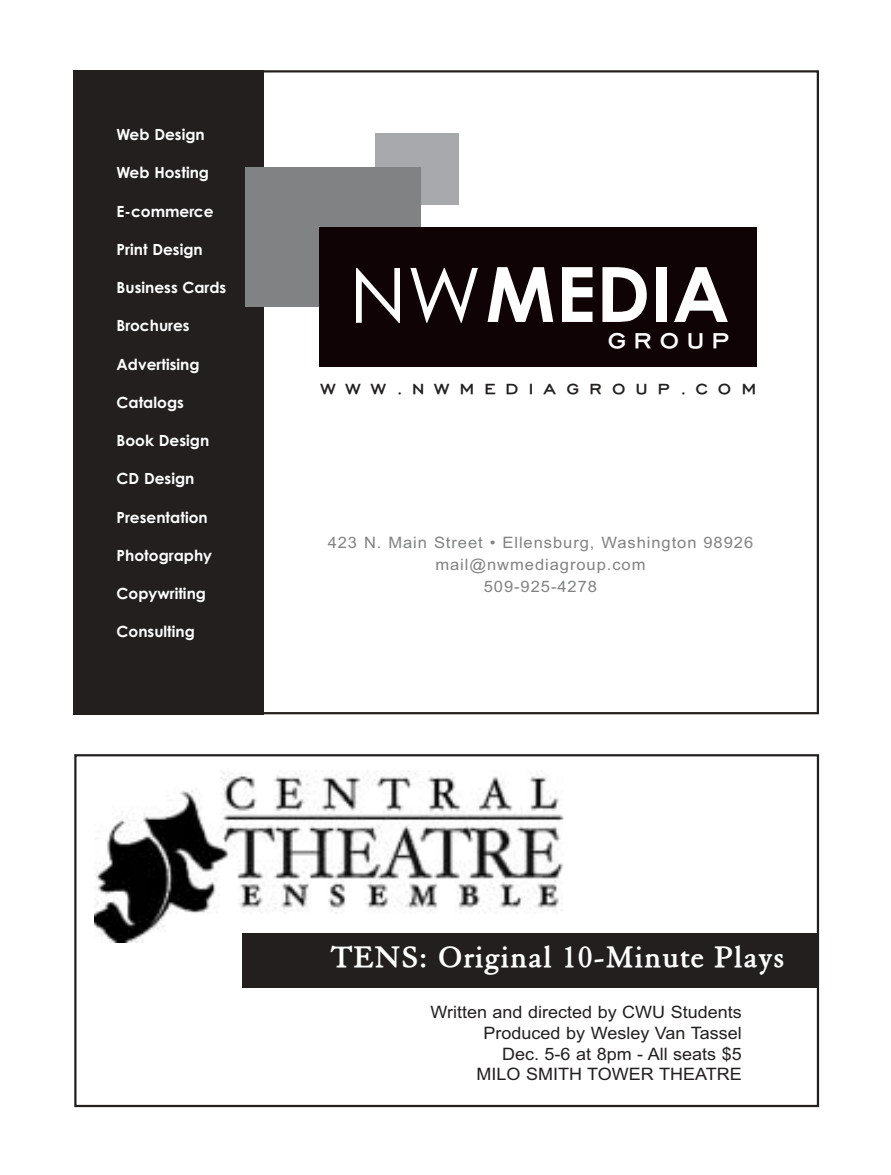
<style>
.page{position:relative;width:891px;height:1175px;background:#fff}
.page>*{position:absolute;margin:0;border:0;box-sizing:border-box;transform-origin:0 0}
.t1{font:700 76.27px "Century Gothic";color:#fff}
.t2{font:700 31.5px "Elephant";letter-spacing:.045em;color:#fff}
.t3{font:700 27.45px "Chisel";letter-spacing:.26em;color:#fff;scale:1.1 1}
.t4{font:700 18.68px "Chisel";letter-spacing:.5em;color:#231f1f;scale:1.1 1}
.t5{font:17.1px/20.5px "Arial";color:#231f1f;text-align:right;scale:1.05 1}
.t6{font:15.75px/22.1px "Arial";letter-spacing:.055em;color:#808284;text-align:center;scale:1.05 1}
.t7{font:700 15.3px "Century Gothic";color:#fff}
.s1{font-weight:400}
</style>
<div class="page">
<div style="left:74px;top:754px;width:745px;height:353px;border:2px solid #231f1f"></div>
<img style="left:94px;top:770px;width:470px;height:172px">
<div style="left:242px;top:933px;width:575px;height:54px;background:#231f1f"></div>
<div style="left:73px;top:70px;width:190px;height:644px;background:#231f1f"></div>
<div style="left:375px;top:133px;width:83px;height:72px;background:#a7a9ac"></div>
<div style="left:245px;top:167px;width:175px;height:139px;background:#808284"></div>
<div style="left:319px;top:228px;width:438px;height:139px;background:#0f0306"></div>
<p class="t7" style="left:117px;top:129px;width:90px">Web Design</p>
<p class="t7" style="left:117px;top:167px;width:94px">Web Hosting</p>
<p class="t7" style="left:117px;top:205px;width:99px">E-commerce</p>
<p class="t7" style="left:117px;top:243px;width:88px">Print Design</p>
<p class="t7" style="left:117px;top:282px;width:111px">Business Cards</p>
<p class="t7" style="left:117px;top:320px;width:75px">Brochures</p>
<p class="t7" style="left:117px;top:358px;width:85px">Advertising</p>
<p class="t7" style="left:117px;top:396px;width:69px">Catalogs</p>
<p class="t7" style="left:117px;top:435px;width:94px">Book Design</p>
<p class="t7" style="left:117px;top:473px;width:79px">CD Design</p>
<p class="t7" style="left:117px;top:511px;width:93px">Presentation</p>
<p class="t7" style="left:117px;top:549px;width:97px">Photography</p>
<p class="t7" style="left:117px;top:588px;width:91px">Copywriting</p>
<p class="t7" style="left:117px;top:626px;width:80px">Consulting</p>
<h1 class="t1" style="left:349px;top:251px;width:382px"><span class="s1">NW</span>MEDIA</h1>
<h3 class="t3" style="left:608px;top:322px;width:112px">GROUP</h3>
<p class="t4" style="left:321px;top:377px;width:397px">WWW.NWMEDIAGROUP.COM</p>
<p class="t6" style="left:328px;top:533px;width:407px">423 N. Main Street • Ellensburg, Washington 98926 mail@nwmediagroup.com<br>509-925-4278</p>
<h2 class="t2" style="left:331px;top:945px;width:455px">TENS: Original 10-Minute Plays</h2>
<p class="t5" style="left:430px;top:1003px;width:298px">Written and directed by CWU Students<br>Produced by Wesley Van Tassel<br>Dec. 5-6 at 8pm - All seats $5<br>MILO SMITH TOWER THEATRE</p>
</div>
